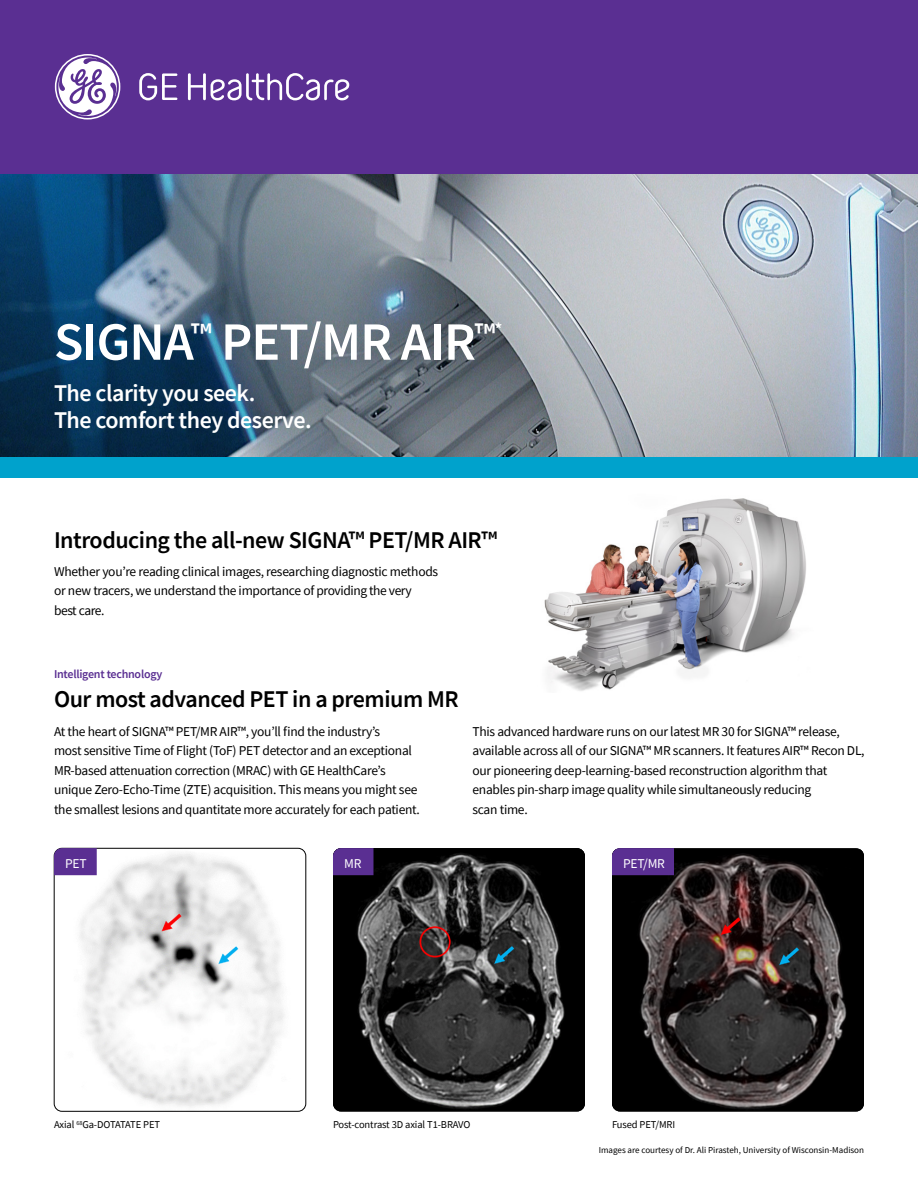
<style>
.page{position:relative;width:918px;height:1188px;background:#fff}
.page>*{position:absolute;margin:0;border:0;box-sizing:border-box;transform-origin:0 0}
.Headline_35{font:600 54px "Source Sans Pro";letter-spacing:-.02em;color:#fff}
.Subheadline{font:600 24px "Source Sans Pro";letter-spacing:-.02em;color:#000}
.Subheadline-2{font:600 24px/27px "Source Sans Pro";letter-spacing:-.02em;color:#fff}
.Body_Copy{font:13.5px/19.5px "Source Sans Pro";letter-spacing:-.02em;color:#000}
.Body_Copy-2{font:13.5px "Source Sans Pro";letter-spacing:-.02em;color:#fff}
.Body_Copy-3{font:600 12px "Source Sans Pro";letter-spacing:-.02em;color:#5a2f92}
.t1{font:10.5px "Source Sans Pro";letter-spacing:-.01em;color:#000}
.Legal{font:9px "Source Sans Pro";color:#000}
</style>
<div class="page">
<img style="left:54px;top:848px;width:252px;height:262px">
<div style="left:54px;top:848px;width:252px;height:264px;border:1px solid #000;border-radius:8px"></div>
<img style="left:0;top:174px;width:918px;height:284px">
<div style="left:0;top:0;width:918px;height:174px;background:#5a2f92"></div>
<div style="left:0;top:458px;width:918px;height:20px;background:#00a2cc"></div>
<svg style="left:55px;top:54px;width:294px;height:66px"></svg>
<img style="left:333px;top:848px;width:252px;height:263px">
<img style="left:612px;top:850px;width:252px;height:262px">
<svg style="left:333px;top:848px;width:40px;height:27px"></svg>
<div style="left:612px;top:848px;width:62px;height:27px;background:#5a2f92"></div>
<svg style="left:54px;top:848px;width:43px;height:27px"></svg>
<img style="left:544px;top:498px;width:262px;height:193px">
<p class="Headline_35" style="left:54px;top:306px;width:450px">SIGNA<sup>™</sup> PET/MR AIR<sup>™</sup><sup>*</sup></p>
<p class="Subheadline-2" style="left:54px;top:379px;width:259px">The clarity you seek.<br>The comfort they deserve.</p>
<p class="Subheadline" style="left:54px;top:524px;width:445px">Introducing the all-new SIGNA™ PET/MR AIR™</p>
<p class="Body_Copy" style="left:54px;top:561px;width:386px">Whether you’re reading clinical images, researching diagnostic methods or new tracers, we understand the importance of providing the very<br>best care.</p>
<p class="Body_Copy-3" style="left:54px;top:667px;width:110px">Intelligent technology</p>
<p class="Subheadline" style="left:54px;top:683px;width:406px">Our most advanced PET in a premium MR</p>
<p class="Body_Copy" style="left:54px;top:721px;width:368px">At the heart of SIGNA™ PET/MR AIR™, you’ll find the industry’s<br>most sensitive Time of Flight (ToF) PET detector and an exceptional MR-based attenuation correction (MRAC) with GE HealthCare’s unique Zero-Echo-Time (ZTE) acquisition. This means you might see the smallest lesions and quantitate more accurately for each patient.</p>
<p class="Body_Copy" style="left:472px;top:721px;width:394px">This advanced hardware runs on our latest MR 30 for SIGNA™ release, available across all of our SIGNA™ MR scanners. It features AIR™ Recon DL, our pioneering deep-learning-based reconstruction algorithm that enables pin-sharp image quality while simultaneously reducing<br>scan time.</p>
<p class="Body_Copy-2" style="left:65px;top:855px;width:23px">PET</p>
<p class="Body_Copy-2" style="left:623px;top:855px;width:43px">PET/MR</p>
<p class="Body_Copy-2" style="left:344px;top:855px;width:19px">MR</p>
<p class="t1" style="left:54px;top:1118px;width:108px">Axial <sup>68</sup>Ga-DOTATATE PET</p>
<p class="t1" style="left:333px;top:1118px;width:139px">Post-contrast 3D axial T1-BRAVO</p>
<p class="t1" style="left:612px;top:1118px;width:65px">Fused PET/MRI</p>
<p class="Legal" style="left:599px;top:1144px;width:267px">Images are courtesy of Dr. Ali Pirasteh, University of Wisconsin-Madison</p>
</div>
